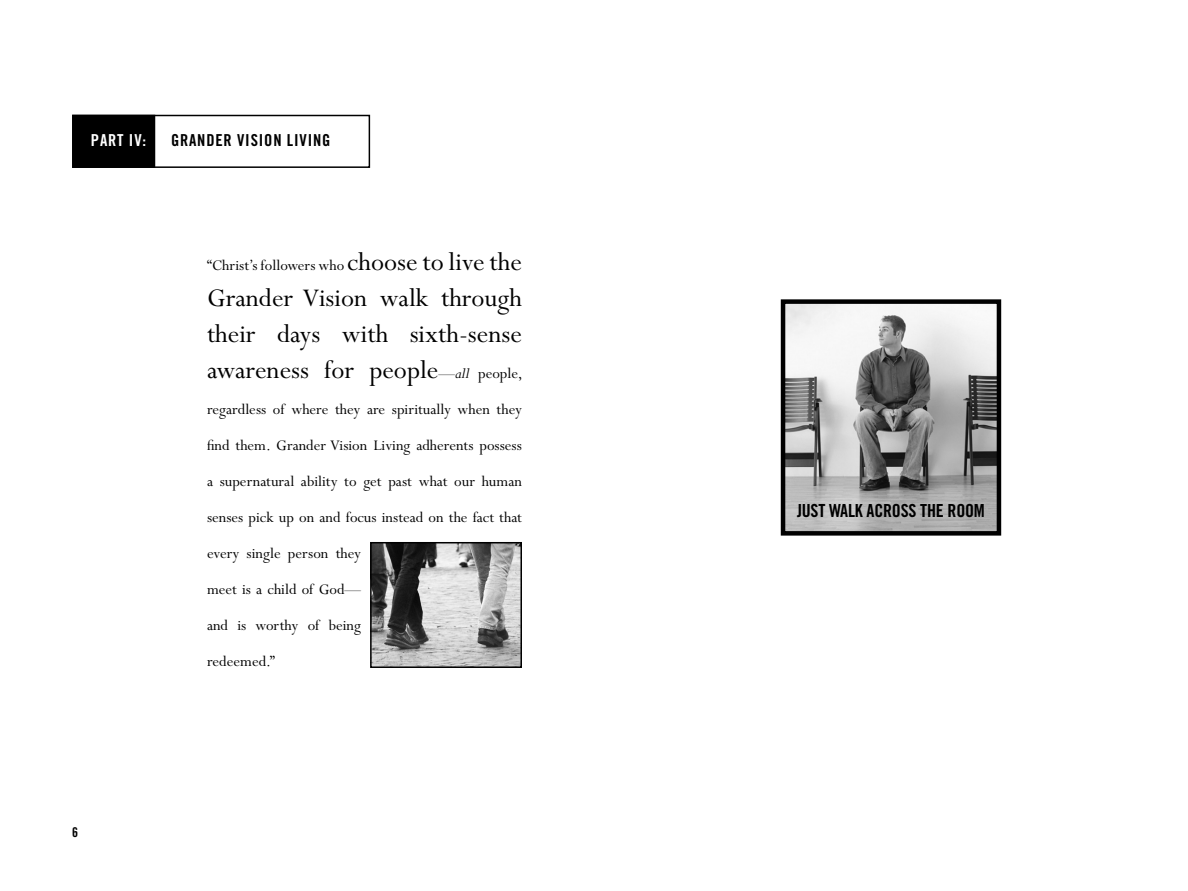
<style>
.page{position:relative;width:1188px;height:891px;background:#fff}
.page>*{position:absolute;margin:0;border:0;box-sizing:border-box;transform-origin:0 0}
.t1{font:28.5px/36px "Perpetua";color:#000;text-align:justify}
.t2{font:18px "Trade Gothic Bold Cond Twenty";letter-spacing:-.01em;color:#000}
.t3{font:16.5px/36px "Perpetua";color:#000}
.t4{font:16.5px "Trade Gothic Bold Cond Twenty";letter-spacing:.05em;color:#000}
.t5{font:16.5px "Trade Gothic Bold Cond Twenty";letter-spacing:.05em;color:#fff}
.t6{font:13.5px "Trade Gothic Bold Cond Twenty";color:#000}
.s1{font-size:28.5px}
.s2{font-size:16.5px}
.s3{font-style:italic;font-size:16.5px}
</style>
<div class="page">
<img style="left:786px;top:304px;width:210px;height:227px">
<div style="left:781px;top:299px;width:220px;height:237px;border:4px solid #000"></div>
<img style="left:373px;top:545px;width:146px;height:120px">
<div style="left:370px;top:542px;width:152px;height:126px;border:2px solid #000"></div>
<div style="left:73px;top:116px;width:81px;height:51px;background:#000"></div>
<div style="left:72px;top:115px;width:83px;height:53px;border:2px solid #000"></div>
<div style="left:72px;top:115px;width:298px;height:53px;border:2px solid #000"></div>
<p class="t5" style="left:91px;top:130px;width:57px">PART IV:</p>
<p class="t4" style="left:171px;top:130px;width:161px">GRANDER VISION LIVING</p>
<p class="t3" style="left:207px;top:248px;width:317px">“Christ’s followers who <span class="s1">choose to live the</span></p>
<h1 class="t1" style="left:207px;top:281px;width:317px">Grander Vision walk through their days with sixth-sense awareness for people<span class="s2">—</span><span class="s3">all</span> <span class="s2">people,</span></h1>
<p class="t3" style="left:207px;top:392px;width:317px">regardless of where they are spiritually when they find them. Grander Vision Living adherents possess a supernatural ability to get past what our human senses pick up on and focus instead on the fact that every single person they<br>meet is a child of God—<br>and is worthy of being<br>redeemed.”</p>
<p class="t6" style="left:72px;top:824px;width:7px">6</p>
<p class="t2" style="left:797px;top:500px;width:189px">JUST WALK ACROSS THE ROOM</p>
</div>
